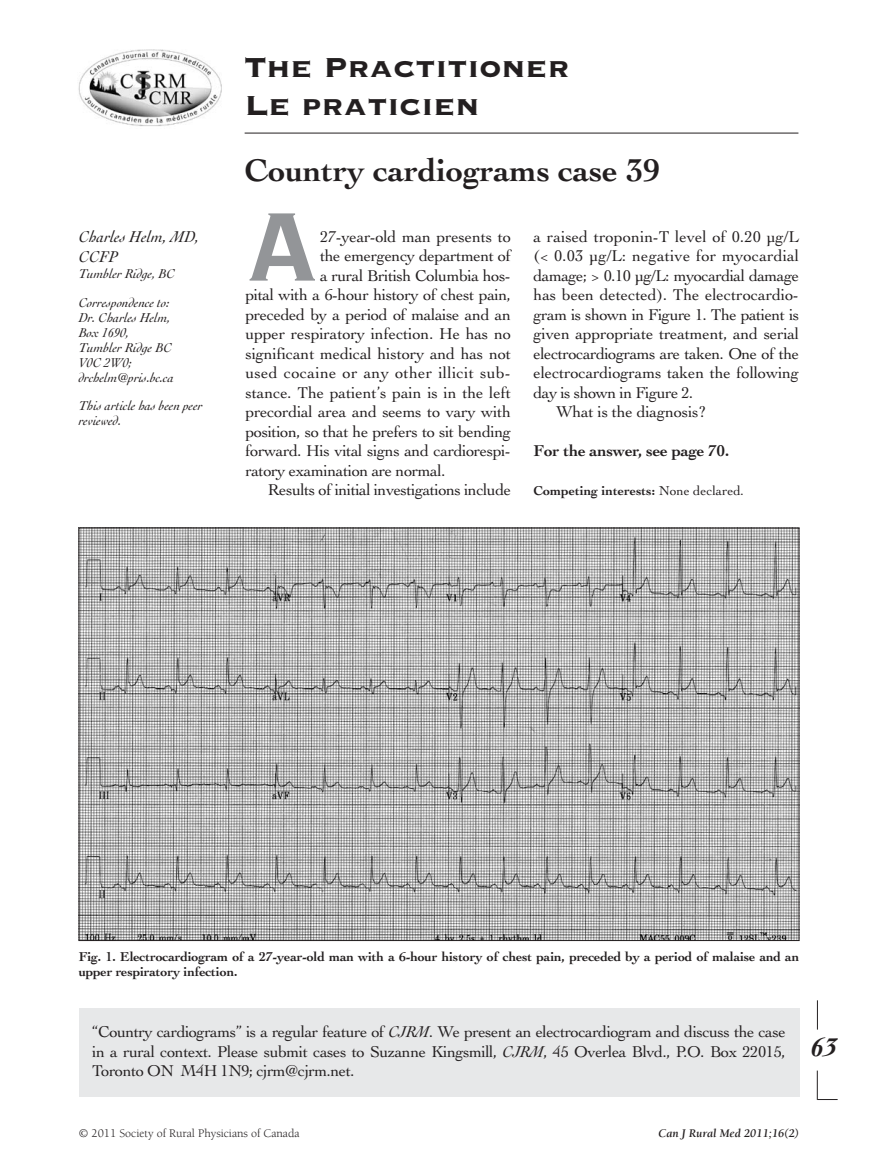
<style>
.page{position:relative;width:878px;height:1175px;background:#fff}
.page>*{position:absolute;margin:0;border:0;box-sizing:border-box;transform-origin:0 0}
.t1{font:127.8px "Copperplate Thirty Three BC";color:#939598;scale:.8 1}
.t2{font:36px/37.5px "Copperplate Thirty Three BC";color:#231f20}
.t3{font:700 33px "Cochin";color:#231f20}
.t4{font:italic 700 27px "Cochin";color:#231f20}
.t5{font:16.5px/19.5px "Cochin";letter-spacing:-.025em;color:#231f20;text-align:justify}
.t6{font:16.5px "Cochin";letter-spacing:-.005em;color:#231f20}
.t7{font:16.5px "Cochin";letter-spacing:.02em;color:#231f20}
.t8{font:16.5px "Cochin";letter-spacing:.005em;color:#231f20}
.t9{font:16.5px "Cochin";letter-spacing:.01em;color:#231f20}
.t10{font:700 16.5px "Cochin";letter-spacing:-.01em;color:#231f20}
.t11{font:italic 16.5px/19.8px "Cochin";color:#231f20}
.t12{font:700 13.5px/15px "Cochin";letter-spacing:-.01em;color:#231f20}
.t13{font:italic 13.5px/15px "Cochin";color:#231f20}
.t14{font:12px "Berkeley";color:#231f20}
.t15{font:italic 700 12px "Berkeley";color:#231f20}
.s1{font-weight:400}
.s2{font-style:italic}
</style>
<div class="page">
<svg style="left:817px;top:1000px;width:1px;height:29px"></svg>
<svg style="left:816px;top:1070px;width:21px;height:30px"></svg>
<img style="left:78px;top:50px;width:144px;height:76px">
<img style="left:81px;top:530px;width:716px;height:408px">
<div style="left:79px;top:1008px;width:720px;height:88px;background:#e7e8e9"></div>
<hr style="left:244px;top:133px;width:554px;height:1px;background:#231f20">
<p class="t11" style="left:79px;top:228px;width:122px">Charles Helm, MD,<br>CCFP</p>
<p class="t13" style="left:79px;top:261px;width:98px;line-height:28.5px">Tumbler Ridge, BC<br>Correspondence to:</p>
<p class="t13" style="left:79px;top:311px;width:97px">Dr. Charles Helm,<br>Box 1690,<br>Tumbler Ridge BC<br>V0C 2W0; drchelm@pris.bc.ca</p>
<p class="t13" style="left:79px;top:400px;width:125px">This article has been peer reviewed.</p>
<h2 class="t2" style="left:244px;top:46px;width:326px">The Practitioner<br>Le praticien</h2>
<h3 class="t3" style="left:244px;top:158px;width:417px">Country cardiograms case 39</h3>
<h1 class="t1" style="left:245px;top:162px;width:94px">A</h1>
<p class="t5" style="left:320px;top:228px;width:192px">27-year-old man presents to</p>
<p class="t5" style="left:320px;top:247px;width:192px">the emergency department of</p>
<p class="t5" style="left:320px;top:267px;width:192px">a rural British Columbia hos-</p>
<p class="t5" style="left:245px;top:286px;width:267px">pital with a 6-hour history of chest pain,</p>
<p class="t5" style="left:245px;top:306px;width:267px">preceded by a period of malaise and an</p>
<p class="t6" style="left:245px;top:327px;width:267px">upper respiratory infection. He has no</p>
<p class="t5" style="left:245px;top:345px;width:267px">significant medical history and has not</p>
<p class="t7" style="left:245px;top:366px;width:267px">used cocaine or any other illicit sub-</p>
<p class="t6" style="left:245px;top:386px;width:267px">stance. The patient’s pain is in the left</p>
<p class="t5" style="left:245px;top:403px;width:267px">precordial area and seems to vary with</p>
<p class="t5" style="left:245px;top:423px;width:267px">position, so that he prefers to sit bending</p>
<p class="t5" style="left:245px;top:442px;width:267px">forward. His vital signs and cardiorespi-</p>
<p class="t5" style="left:245px;top:462px;width:201px">ratory examination are normal.</p>
<p class="t5" style="left:268px;top:481px;width:244px">Results of initial investigations include</p>
<p class="t8" style="left:533px;top:230px;width:267px">a raised troponin-T level of 0.20 µg/L</p>
<p class="t9" style="left:533px;top:249px;width:267px">(&lt; 0.03 µg/L: negative for myocardial</p>
<p class="t5" style="left:533px;top:267px;width:267px">damage; &gt; 0.10 µg/L: myocardial damage</p>
<p class="t6" style="left:533px;top:288px;width:267px">has been detected). The electrocardio-</p>
<p class="t5" style="left:533px;top:306px;width:267px">gram is shown in Figure 1. The patient is</p>
<p class="t5" style="left:533px;top:325px;width:267px">given appropriate treatment, and serial</p>
<p class="t5" style="left:533px;top:345px;width:267px">electrocardiograms are taken. One of the</p>
<p class="t5" style="left:533px;top:364px;width:267px">electrocardiograms taken the following</p>
<p class="t5" style="left:533px;top:384px;width:161px">day is shown in Figure 2.</p>
<p class="t5" style="left:556px;top:403px;width:152px">What is the diagnosis?</p>
<p class="t10" style="left:533px;top:444px;width:197px">For the answer, see page 70.</p>
<p class="t12" style="left:533px;top:484px;width:212px">Competing interests: <span class="s1">None declared.</span></p>
<p class="t12" style="left:79px;top:949px;width:722px">Fig. 1. Electrocardiogram of a 27-year-old man with a 6-hour history of chest pain, preceded by a period of malaise and an upper respiratory infection.</p>
<p class="t5" style="left:92px;top:1023px;width:695px">“Country cardiograms” is a regular feature of <span class="s2">CJRM</span>. We present an electrocardiogram and discuss the case in a rural context. Please submit cases to Suzanne Kingsmill, <span class="s2">CJRM</span>, 45 Overlea Blvd., P.O. Box 22015, Toronto ON M4H 1N9; cjrm@cjrm.net.</p>
<h3 class="t4" style="left:810px;top:1037px;width:28px">63</h3>
<p class="t14" style="left:79px;top:1128px;width:222px">© 2011 Society of Rural Physicians of Canada</p>
<p class="t15" style="left:658px;top:1128px;width:142px">Can J Rural Med 2011;16(2)</p>
</div>
